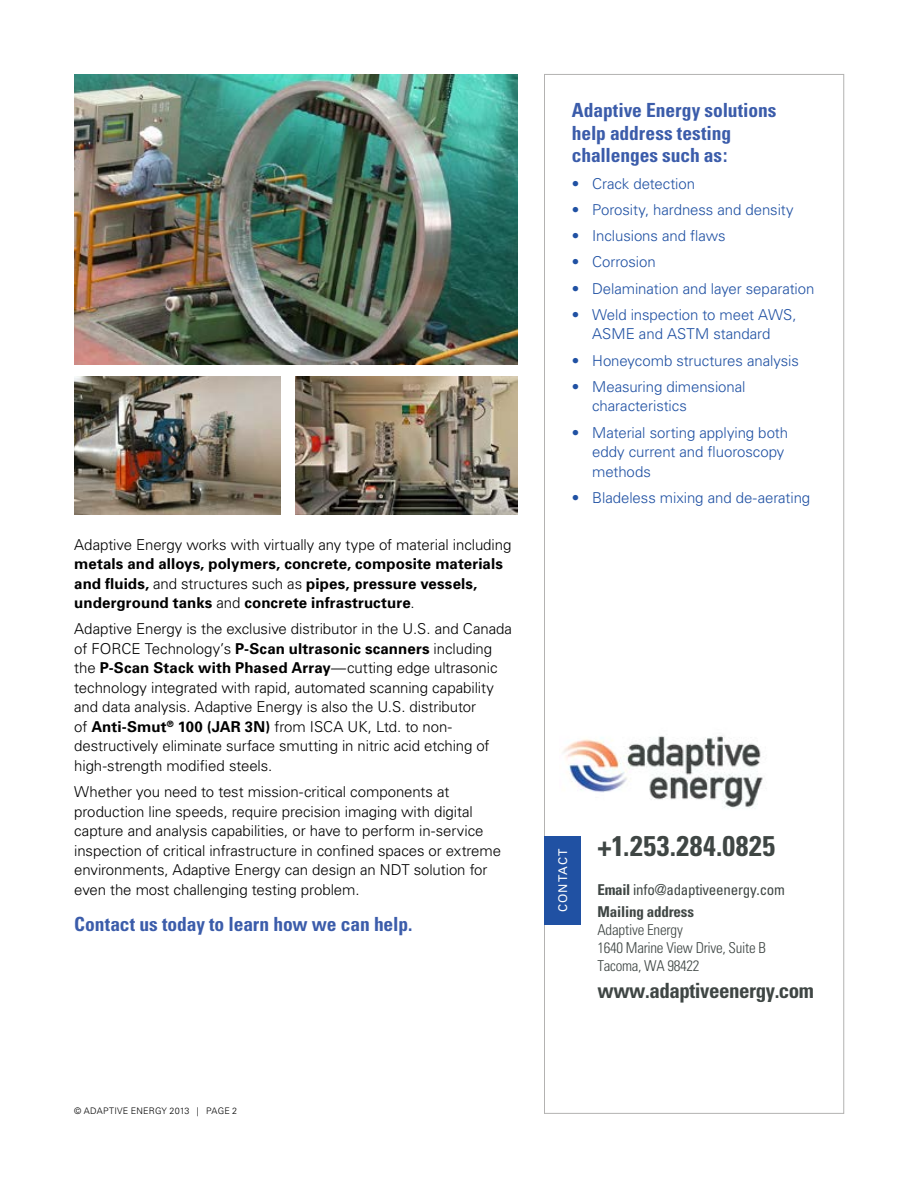
<style>
.page{position:relative;width:918px;height:1188px;background:#fff}
.page>*{position:absolute;margin:0;border:0;box-sizing:border-box;transform-origin:0 0}
.t1{font:700 condensed 28.5px "Univers";letter-spacing:.02em;color:#3f4644}
.t2{font:700 condensed 21px "Univers";letter-spacing:-.02em;color:#3f4644}
.t3{font:700 condensed 19.5px/22.5px "Univers";letter-spacing:-.005em;color:#3b5caa}
.t4{font:300 15px/19.5px "Univers";letter-spacing:-.005em;color:#000}
.t5{font:300 15px/19.5px "Univers";letter-spacing:-.005em;color:#2051a3}
.t6{font:700 15px/19.5px "Univers";letter-spacing:.01em;color:#000}
.t7{font:300 condensed 15px/18px "Univers";letter-spacing:-.02em;color:#3f4644}
.t8{font:condensed 15px/22.4px "Univers";letter-spacing:-.015em;color:#3f4644}
.t9{font:12px "Univers";letter-spacing:.085em;color:#fff}
.t10{font:300 9px "Univers";letter-spacing:.02em;color:#000}
.s1{font-weight:300}
.s2{font-weight:700}
</style>
<div class="page">
<img style="left:563px;top:736px;width:200px;height:72px">
<div style="left:544px;top:836px;width:37px;height:89px;background:#2051a3"></div>
<img style="left:74px;top:74px;width:444px;height:290px">
<img style="left:74px;top:377px;width:207px;height:137px">
<img style="left:296px;top:377px;width:221px;height:137px">
<p class="t4" style="left:74px;top:535px;width:439px">Adaptive Energy works with virtually any type of material including</p>
<p class="t6" style="left:74px;top:554px;width:430px">metals and alloys, polymers, concrete, composite materials and fluids, <span class="s1">and structures such as</span> pipes, pressure vessels, underground tanks <span class="s1">and</span> concrete infrastructure<span class="s1">.</span></p>
<p class="t4" style="left:74px;top:619px;width:439px">Adaptive Energy is the exclusive distributor in the U.S. and Canada of FORCE Technology’s <span class="s2">P-Scan ultrasonic scanners</span> including the <span class="s2">P-Scan Stack with Phased Array</span>—cutting edge ultrasonic technology integrated with rapid, automated scanning capability and data analysis. Adaptive Energy is also the U.S. distributor<br>of <span class="s2">Anti-Smut</span><sup>®</sup> <span class="s2">100 (JAR 3N)</span> from ISCA UK, Ltd. to non&shy;destructively eliminate surface smutting in nitric acid etching of high-strength modified steels.</p>
<p class="t4" style="left:74px;top:782px;width:428px">Whether you need to test mission-critical components at production line speeds, require precision imaging with digital capture and analysis capabilities, or have to perform in-service inspection of critical infrastructure in confined spaces or extreme environments, Adaptive Energy can design an NDT solution for even the most challenging testing problem.</p>
<h3 class="t3" style="left:74px;top:912px;width:340px">Contact us today to learn how we can help.</h3>
<p class="t10" style="left:74px;top:1106px;width:165px">© ADAPTIVE ENERGY 2013 | PAGE 2</p>
<h3 class="t3" style="left:572px;top:99px;width:206px">Adaptive Energy solutions help address testing challenges such as:</h3>
<p class="t5" style="left:572px;top:174px;width:125px">• Crack detection</p>
<p class="t5" style="left:572px;top:200px;width:223px">• Porosity, hardness and density</p>
<p class="t5" style="left:572px;top:226px;width:155px">• Inclusions and flaws</p>
<p class="t5" style="left:572px;top:252px;width:85px">• Corrosion</p>
<p class="t5" style="left:572px;top:279px;width:244px">• Delamination and layer separation</p>
<p class="t5" style="left:572px;top:305px;width:226px;text-align:center">• Weld inspection to meet AWS,<br>ASME and ASTM standard</p>
<p class="t5" style="left:572px;top:351px;width:229px">• Honeycomb structures analysis</p>
<p class="t5" style="left:592px;top:377px;width:155px;text-indent:-20px">• Measuring dimensional characteristics</p>
<p class="t5" style="left:592px;top:423px;width:197px;text-indent:-20px">• Material sorting applying both eddy current and fluoroscopy methods</p>
<p class="t5" style="left:572px;top:488px;width:240px">• Bladeless mixing and de-aerating</p>
<p class="t9" style="left:556px;top:912px;width:65px;rotate:-90deg">CONTACT</p>
<h1 class="t1" style="left:598px;top:828px;width:179px">+1.253.284.0825</h1>
<p class="t8" style="left:598px;top:878px;width:189px"><span class="s2">Email</span> info@adaptiveenergy.com<br><span class="s2">Mailing address</span></p>
<p class="t7" style="left:598px;top:921px;width:170px">Adaptive Energy<br>1640 Marine View Drive, Suite B<br>Tacoma, WA 98422</p>
<h2 class="t2" style="left:598px;top:978px;width:218px">www.adaptiveenergy.com</h2>
</div>
